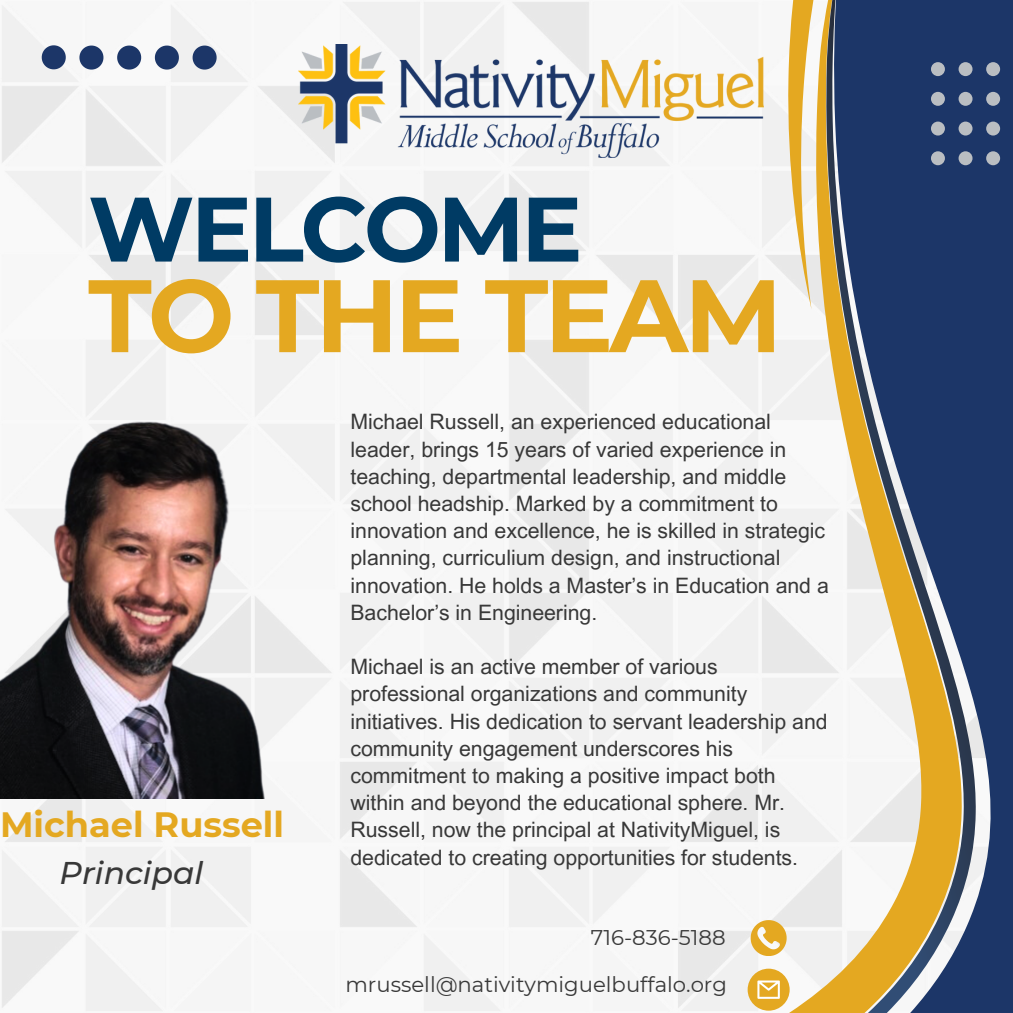
<style>
.page{position:relative;width:1013px;height:1013px;background:#fff}
.page>*{position:absolute;margin:0;border:0;box-sizing:border-box;transform-origin:0 0}
.t1{font:700 102.75px "Montserrat";letter-spacing:-.04em;color:#e4a821}
.t2{font:700 91.25px "Montserrat";letter-spacing:-.04em;color:#003b64}
.t3{font:700 35.12px "Montserrat";color:#e4a821}
.t4{font:italic 500 31.38px "Montserrat";color:#383838}
.t5{font:21.25px/27.2px "Arial MT Pro";color:#383838}
.t6{font:21.25px "Montserrat";color:#383838}
</style>
<div class="page">
<img style="left:0;top:1px;width:789px;height:1010px">
<svg style="left:789px;top:11px;width:37px;height:1001px"></svg>
<svg style="left:826px;top:0;width:7px;height:1012px;fill:#f0f0f0"></svg>
<svg style="left:833px;top:0;width:179px;height:1012px;fill:#1c3668"></svg>
<svg style="left:786px;top:0;width:39px;height:309px"></svg>
<svg style="left:750px;top:920px;width:36px;height:35px"></svg>
<svg style="left:42px;top:45px;width:24px;height:24px"></svg>
<svg style="left:79px;top:46px;width:24px;height:24px"></svg>
<svg style="left:117px;top:46px;width:24px;height:24px"></svg>
<svg style="left:155px;top:46px;width:24px;height:24px"></svg>
<svg style="left:193px;top:46px;width:24px;height:24px"></svg>
<div style="left:931px;top:62px;width:13px;height:14px;background:#babec2;border-radius:50%"></div>
<div style="left:958px;top:62px;width:14px;height:14px;background:#babec2;border-radius:50%"></div>
<div style="left:986px;top:62px;width:14px;height:14px;background:#babec2;border-radius:50%"></div>
<div style="left:931px;top:92px;width:13px;height:14px;background:#babec2;border-radius:50%"></div>
<div style="left:958px;top:92px;width:14px;height:14px;background:#babec2;border-radius:50%"></div>
<div style="left:986px;top:92px;width:14px;height:14px;background:#babec2;border-radius:50%"></div>
<div style="left:931px;top:122px;width:13px;height:13px;background:#babec2;border-radius:50%"></div>
<div style="left:958px;top:122px;width:14px;height:13px;background:#babec2;border-radius:50%"></div>
<div style="left:986px;top:122px;width:14px;height:13px;background:#babec2;border-radius:50%"></div>
<div style="left:931px;top:151px;width:13px;height:14px;background:#babec2;border-radius:50%"></div>
<div style="left:958px;top:151px;width:14px;height:14px;background:#babec2;border-radius:50%"></div>
<div style="left:986px;top:151px;width:14px;height:14px;background:#babec2;border-radius:50%"></div>
<img style="left:298px;top:44px;width:465px;height:114px">
<svg style="left:747px;top:968px;width:42px;height:42px"></svg>
<svg style="left:757px;top:980px;width:22px;height:18px"></svg>
<img style="left:0;top:398px;width:330px;height:400px">
<p class="t2" style="left:88px;top:173px;width:496px">WELCOME</p>
<h2 class="t1" style="left:88px;top:253px;width:695px">TO THE TEAM</h2>
<h1 class="t3" style="left:0;top:802px;width:285px">Michael Russell</h1>
<p class="t4" style="left:59px;top:853px;width:145px">Principal</p>
<p class="t5" style="left:350px;top:411px;width:480px">Michael Russell, an experienced educational leader, brings 15 years of varied experience in teaching, departmental leadership, and middle school headship. Marked by a commitment to innovation and excellence, he is skilled in strategic planning, curriculium design, and instructional innovation. He holds a Master’s in Education and a Bachelor’s in Engineering.</p>
<p class="t5" style="left:350px;top:655px;width:478px">Michael is an active member of various professional organizations and community initiatives. His dedication to servant leadership and community engagement underscores his commitment to making a positive impact both within and beyond the educational sphere. Mr.<br>Russell, now the principal at NativityMiguel, is dedicated to creating opportunities for students.</p>
<p class="t6" style="left:591px;top:924px;width:136px">716-836-5188</p>
<p class="t6" style="left:345px;top:971px;width:383px">mrussell@nativitymiguelbuffalo.org</p>
</div>
